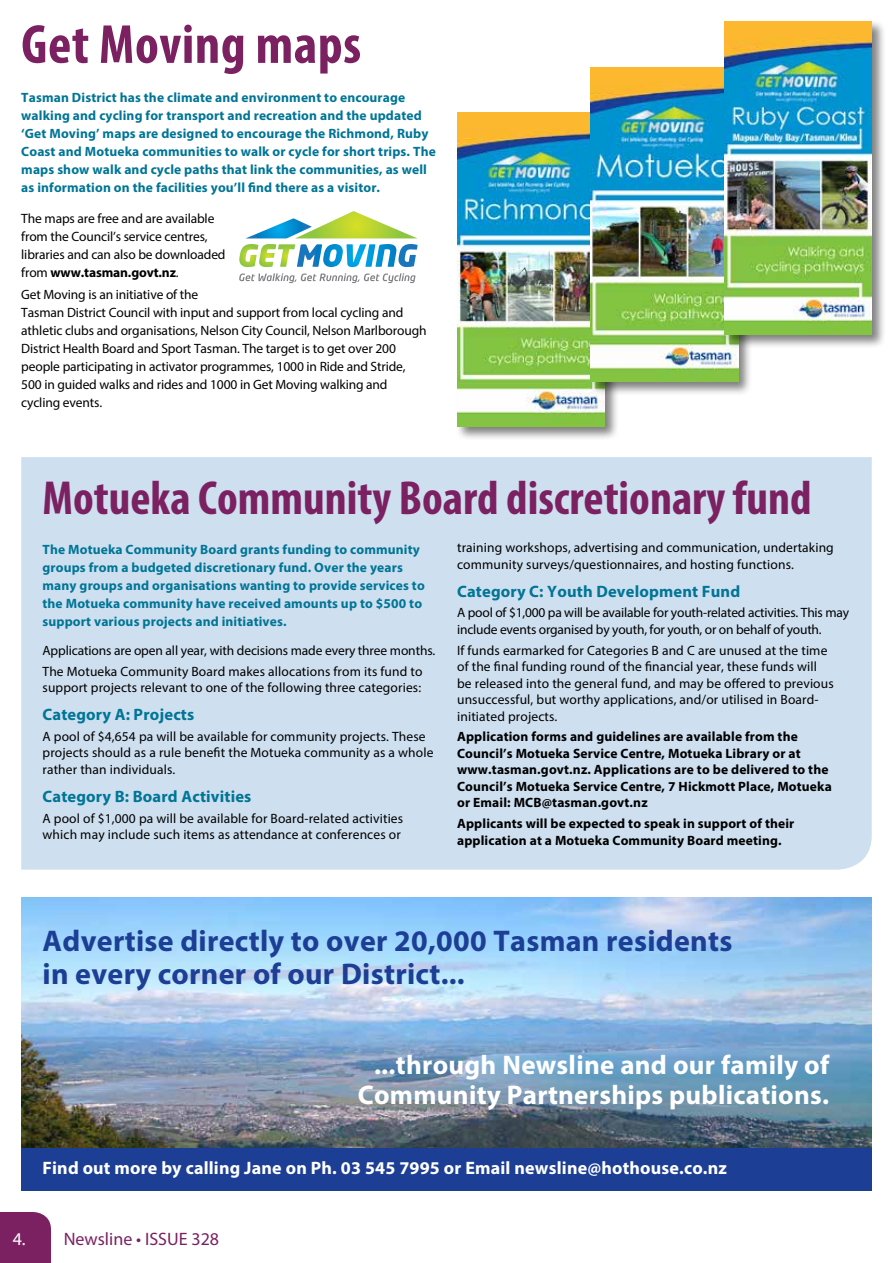
<style>
.page{position:relative;width:893px;height:1263px;background:#fff}
.page>*{position:absolute;margin:0;border:0;box-sizing:border-box;transform-origin:0 0}
.t1{font:700 condensed 55.5px "Myriad Pro";letter-spacing:.01em;color:#7b2162}
.t2{font:700 condensed 48px "Myriad Pro";color:#7b2162}
.t3{font:700 30px/33px "Myriad Pro";letter-spacing:.01em;color:#1c3e94}
.t4{font:700 27px/30px "Myriad Pro";letter-spacing:.01em;color:#fff;text-align:right}
.t5{font:700 18px "Myriad Pro";letter-spacing:.01em;color:#fff}
.t6{font:18px "Myriad Pro";color:#7b2162}
.t7{font:700 16.5px "Myriad Pro";letter-spacing:.01em;color:#007596}
.t8{font:13.5px/16.5px "Myriad Pro";letter-spacing:.01em;color:#000}
.t9{font:13.5px/18px "Myriad Pro";letter-spacing:-.01em;color:#000}
.t10{font:700 13.5px/18px "Myriad Pro";letter-spacing:.01em;color:#007596}
.t11{font:700 13.5px/16.5px "Myriad Pro";letter-spacing:.01em;color:#000}
.t12{font:13.5px/16.5px "Myriad Pro";letter-spacing:-.015em;color:#000}
.s1{font-weight:700}
.s2{color:#fff}
</style>
<div class="page">
<div style="left:0;top:1212px;width:51px;height:51px;background:#7b2162"></div>
<img style="left:21px;top:897px;width:851px;height:251px">
<div style="left:455px;top:111px;width:164px;height:329px;background:#000;opacity:.5"></div>
<img style="left:457px;top:113px;width:147px;height:313px">
<div style="left:589px;top:66px;width:163px;height:330px;background:#000;opacity:.5"></div>
<img style="left:591px;top:68px;width:147px;height:313px">
<div style="left:722px;top:19px;width:164px;height:330px;background:#000;opacity:.5"></div>
<img style="left:724px;top:21px;width:148px;height:314px">
<div style="left:21px;top:457px;width:851px;height:413px;background:#cedfef"></div>
<div style="left:21px;top:1148px;width:851px;height:43px;background:#1c3e94"></div>
<svg style="left:247px;top:211px;width:169px;height:27px"></svg>
<svg style="left:239px;top:244px;width:179px;height:23px"></svg>
<svg style="left:239px;top:273px;width:176px;height:10px"></svg>
<h1 class="t1" style="left:21px;top:10px;width:341px">Get Moving maps</h1>
<p class="t10" style="left:21px;top:88px;width:416px">Tasman District has the climate and environment to encourage walking and cycling for transport and recreation and the updated ‘Get Moving’ maps are designed to encourage the Richmond, Ruby Coast and Motueka communities to walk or cycle for short trips. The maps show walk and cycle paths that link the communities, as well as information on the facilities you’ll find there as a visitor.</p>
<p class="t9" style="left:21px;top:209px;width:206px">The maps are free and are available from the Council’s service centres, libraries and can also be downloaded from <span class="s1">www.tasman.govt.nz</span>.</p>
<p class="t9" style="left:21px;top:285px;width:407px">Get Moving is an initiative of the<br>Tasman District Council with input and support from local cycling and athletic clubs and organisations, Nelson City Council, Nelson Marlborough District Health Board and Sport Tasman. The target is to get over 200 people participating in activator programmes, 1000 in Ride and Stride, 500 in guided walks and rides and 1000 in Get Moving walking and cycling events.</p>
<h2 class="t2" style="left:43px;top:468px;width:771px">Motueka Community Board discretionary fund</h2>
<p class="t10" style="left:43px;top:540px;width:384px">The Motueka Community Board grants funding to community groups from a budgeted discretionary fund. Over the years many groups and organisations wanting to provide services to the Motueka community have received amounts up to $500 to support various projects and initiatives.</p>
<p class="t9" style="left:43px;top:640px;width:394px;line-height:20.7px">Applications are open all year, with decisions made every three months.<br>The Motueka Community Board makes allocations from its fund to</p>
<p class="t8" style="left:43px;top:679px;width:380px">support projects relevant to one of the following three categories:</p>
<p class="t7" style="left:43px;top:704px;width:153px">Category A: Projects</p>
<p class="t8" style="left:43px;top:728px;width:392px">A pool of $4,654 pa will be available for community projects. These projects should as a rule benefit the Motueka community as a whole rather than individuals.</p>
<p class="t7" style="left:43px;top:786px;width:210px">Category B: Board Activities</p>
<p class="t8" style="left:43px;top:810px;width:362px">A pool of $1,000 pa will be available for Board-related activities which may include such items as attendance at conferences or</p>
<p class="t8" style="left:457px;top:539px;width:378px">training workshops, advertising and communication, undertaking community surveys/questionnaires, and hosting functions.</p>
<p class="t7" style="left:457px;top:580px;width:285px">Category C: Youth Development Fund</p>
<p class="t12" style="left:457px;top:604px;width:393px">A pool of $1,000 pa will be available for youth-related activities. This may include events organised by youth, for youth, or on behalf of youth.</p>
<p class="t8" style="left:457px;top:642px;width:378px">If funds earmarked for Categories B and C are unused at the time of the final funding round of the financial year, these funds will be released into the general fund, and may be offered to previous unsuccessful, but worthy applications, and/or utilised in Board&shy;initiated projects.</p>
<p class="t11" style="left:457px;top:728px;width:376px">Application forms and guidelines are available from the Council’s Motueka Service Centre, Motueka Library or at www.tasman.govt.nz. Applications are to be delivered to the Council’s Motueka Service Centre, 7 Hickmott Place, Motueka or Email: MCB@tasman.govt.nz</p>
<p class="t11" style="left:457px;top:815px;width:339px">Applicants will be expected to speak in support of their application at a Motueka Community Board meeting.</p>
<h3 class="t3" style="left:43px;top:923px;width:691px">Advertise directly to over 20,000 Tasman residents in every corner of our District...</h3>
<h3 class="t4" style="left:358px;top:1049px;width:473px">...through Newsline and our family of<br>Community Partnerships publications.</h3>
<h3 class="t5" style="left:43px;top:1156px;width:686px">Find out more by calling Jane on Ph. 03 545 7995 or Email newsline@hothouse.co.nz</h3>
<h3 class="t6" style="left:13px;top:1227px;width:208px"><span class="s2">4.</span> Newsline • ISSUE 328</h3>
</div>
